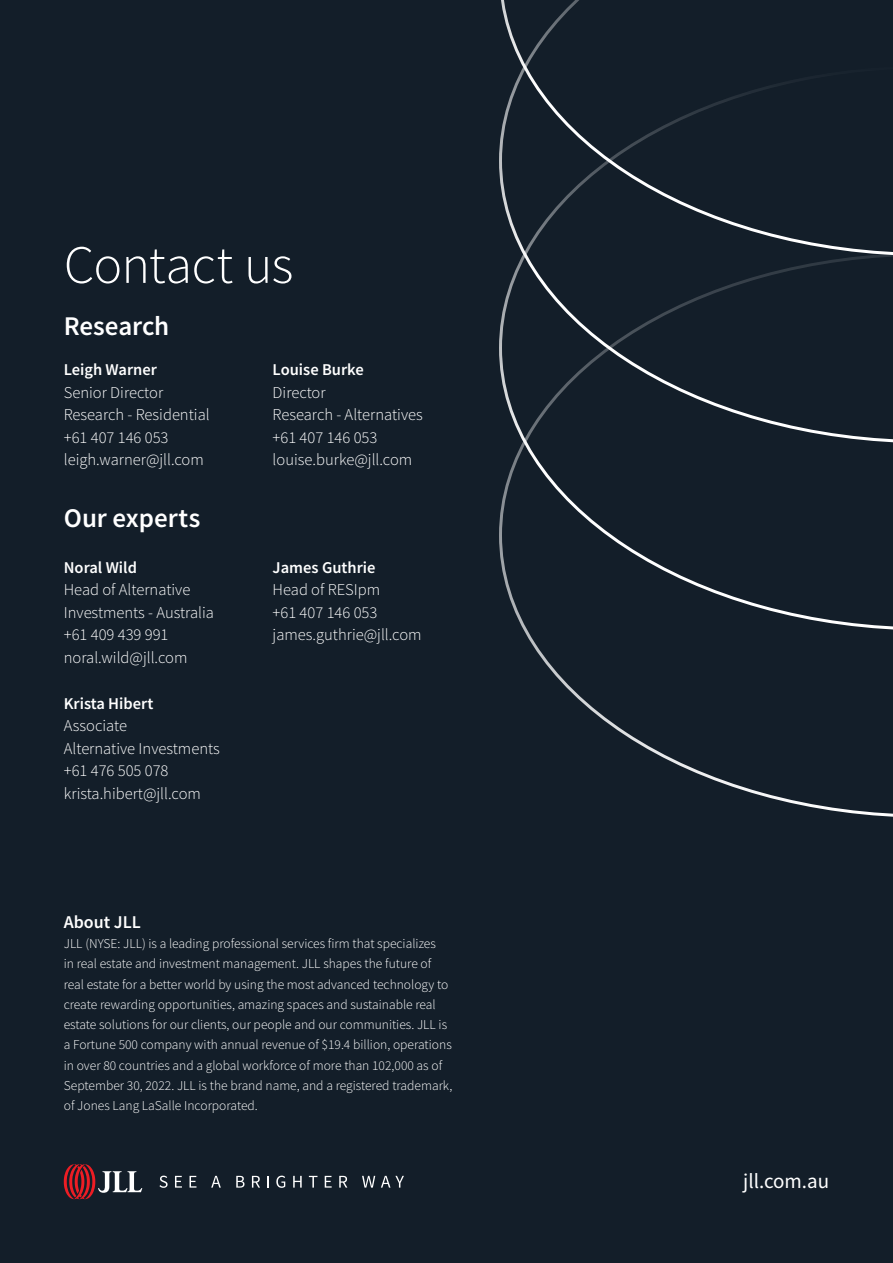
<style>
.page{position:relative;width:893px;height:1263px;background:#131e29}
.page>*{position:absolute;margin:0;border:0;box-sizing:border-box;transform-origin:0 0}
.t1{font:300 54px "Source Sans Pro";letter-spacing:-.015em;color:#fff}
.t2{font:600 27px "Source Sans Pro";letter-spacing:-.005em;color:#fff}
.t3{font:21px "Source Sans Pro";color:#fff}
.t4{font:600 18px "Source Sans Pro";color:#fff}
.t5{font:300 16.5px/22.5px "Source Sans Pro";color:#fff}
.t6{font:600 16.5px "Source Sans Pro";color:#fff}
.t7{font:300 13.5px/20.2px "Source Sans Pro";color:#fff}
</style>
<div class="page">
<svg style="left:524px;top:630px;width:369px;height:187px"></svg>
<svg style="left:499px;top:443px;width:394px;height:187px"></svg>
<svg style="left:499px;top:256px;width:394px;height:187px"></svg>
<svg style="left:499px;top:0;width:394px;height:256px"></svg>
<svg style="left:159px;top:1175px;width:9px;height:13px"></svg>
<svg style="left:175px;top:1176px;width:7px;height:11px"></svg>
<svg style="left:190px;top:1176px;width:6px;height:11px"></svg>
<svg style="left:211px;top:1176px;width:10px;height:11px"></svg>
<svg style="left:236px;top:1176px;width:8px;height:11px"></svg>
<svg style="left:252px;top:1176px;width:8px;height:11px"></svg>
<svg style="left:267px;top:1176px;width:2px;height:11px"></svg>
<svg style="left:276px;top:1175px;width:9px;height:13px"></svg>
<svg style="left:293px;top:1176px;width:9px;height:11px"></svg>
<svg style="left:309px;top:1176px;width:8px;height:11px"></svg>
<svg style="left:325px;top:1176px;width:7px;height:11px"></svg>
<svg style="left:339px;top:1176px;width:8px;height:11px"></svg>
<svg style="left:362px;top:1176px;width:13px;height:11px"></svg>
<svg style="left:381px;top:1176px;width:23px;height:11px"></svg>
<svg style="left:64px;top:1164px;width:78px;height:35px"></svg>
<h1 class="t1" style="left:64px;top:232px;width:231px">Contact us</h1>
<h2 class="t2" style="left:64px;top:308px;width:107px">Research</h2>
<p class="t6" style="left:64px;top:359px;width:95px">Leigh Warner</p>
<p class="t5" style="left:64px;top:381px;width:147px">Senior Director<br>Research - Residential +61 407 146 053 leigh.warner@jll.com</p>
<h2 class="t2" style="left:64px;top:500px;width:138px">Our experts</h2>
<p class="t6" style="left:64px;top:556px;width:75px">Noral Wild</p>
<p class="t5" style="left:64px;top:579px;width:152px">Head of Alternative<br>Investments - Australia +61 409 439 991 noral.wild@jll.com</p>
<p class="t6" style="left:64px;top:692px;width:91px">Krista Hibert</p>
<p class="t5" style="left:64px;top:714px;width:157px">Associate<br>Alternative Investments +61 476 505 078 krista.hibert@jll.com</p>
<p class="t6" style="left:273px;top:359px;width:93px">Louise Burke</p>
<p class="t5" style="left:273px;top:381px;width:152px">Director<br>Research - Alternatives +61 407 146 053 louise.burke@jll.com</p>
<p class="t6" style="left:273px;top:556px;width:104px">James Guthrie</p>
<p class="t5" style="left:273px;top:579px;width:150px">Head of RESIpm<br>+61 407 146 053 james.guthrie@jll.com</p>
<h3 class="t4" style="left:64px;top:910px;width:79px">About JLL</h3>
<p class="t7" style="left:64px;top:933px;width:390px">JLL (NYSE: JLL) is a leading professional services firm that specializes<br>in real estate and investment management. JLL shapes the future of real estate for a better world by using the most advanced technology to create rewarding opportunities, amazing spaces and sustainable real estate solutions for our clients, our people and our communities. JLL is a Fortune 500 company with annual revenue of $19.4 billion, operations in over 80 countries and a global workforce of more than 102,000 as of September 30, 2022. JLL is the brand name, and a registered trademark, of Jones Lang LaSalle Incorporated.</p>
<h3 class="t3" style="left:743px;top:1167px;width:88px">jll.com.au</h3>
</div>
